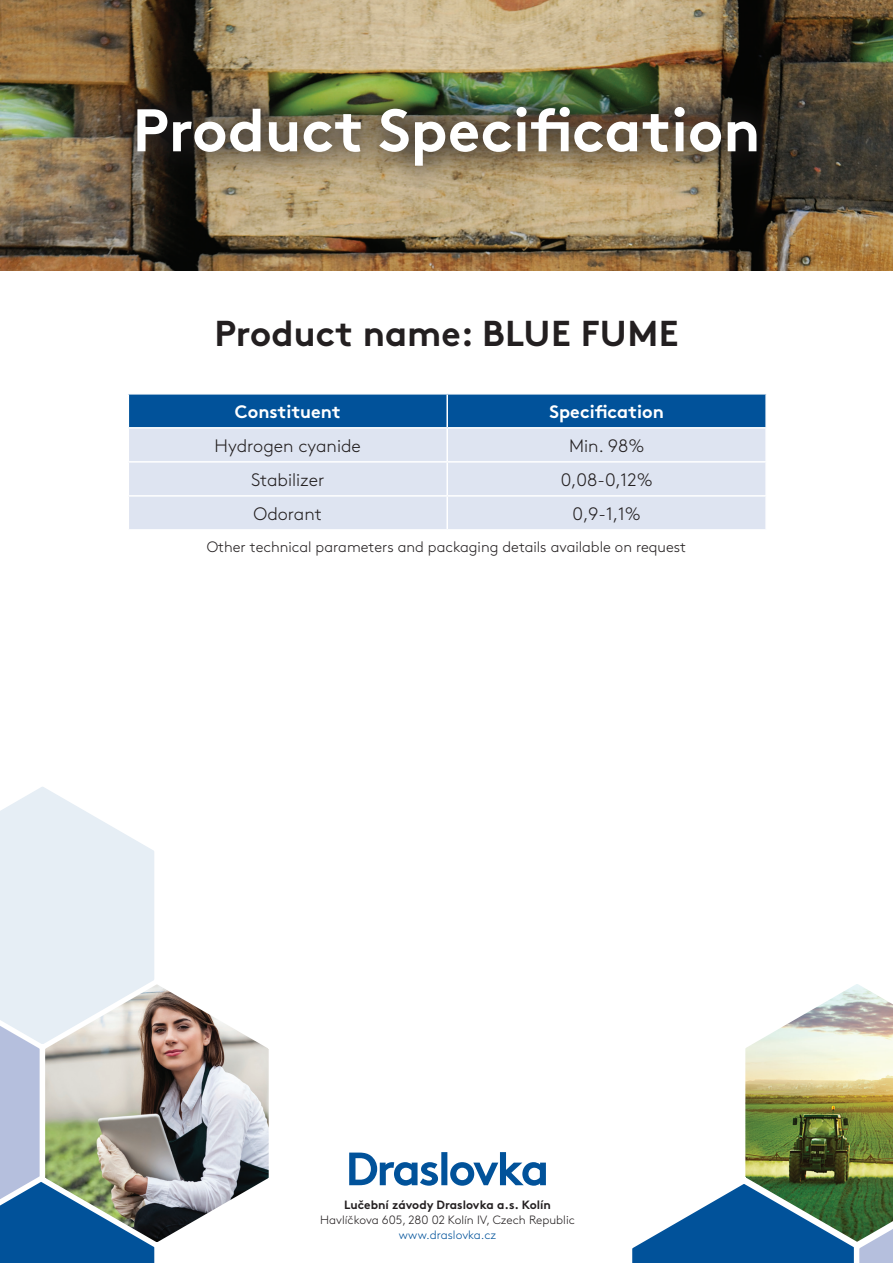
<style>
.page{position:relative;width:893px;height:1263px;background:#fff}
.page>*{position:absolute;margin:0;border:0;box-sizing:border-box;transform-origin:0 0}
.t1{font:700 60px "Brown Pro";color:#fff}
.t2{font:700 36px "Brown Pro";color:#231f20}
.t3{font:300 18px "Brown Pro";color:#231f20}
.t4{font:700 18px "Brown Pro";color:#fff}
.t5{font:300 15px "Brown Pro";color:#231f20}
.t6{font:300 12px "Brown Pro";color:#231f20}
.t7{font:700 12px "Brown Pro";color:#231f20}
.t8{font:300 12px "Brown Pro";color:#01529a}
</style>
<div class="page">
<img style="left:0;top:0;width:893px;height:270px">
<svg style="left:349px;top:1152px;width:197px;height:34px"></svg>
<svg style="left:162px;top:987px;width:107px;height:253px"></svg>
<svg style="left:0;top:787px;width:162px;height:476px"></svg>
<img style="left:98px;top:70px;width:696px;height:131px">
<img style="left:632px;top:984px;width:261px;height:279px">
<div style="left:129px;top:395px;width:636px;height:32px;background:#01529a"></div>
<div style="left:129px;top:429px;width:636px;height:100px;background:#dee4f1"></div>
<hr style="left:446px;top:395px;width:2px;height:32px;background:#fff">
<hr style="left:446px;top:429px;width:2px;height:32px;background:#fff">
<hr style="left:128px;top:461px;width:319px;height:2px;background:#fff">
<hr style="left:447px;top:461px;width:320px;height:2px;background:#fff">
<hr style="left:446px;top:463px;width:2px;height:32px;background:#fff">
<hr style="left:128px;top:495px;width:319px;height:2px;background:#fff">
<hr style="left:447px;top:495px;width:320px;height:2px;background:#fff">
<hr style="left:446px;top:497px;width:2px;height:32px;background:#fff">
<p class="t1" style="left:133px;top:82px;width:629px">Product Specification</p>
<p class="t2" style="left:214px;top:304px;width:466px">Product name: BLUE FUME</p>
<p class="t4" style="left:235px;top:397px;width:107px">Constituent</p>
<p class="t4" style="left:549px;top:397px;width:116px">Specification</p>
<p class="t3" style="left:215px;top:432px;width:148px">Hydrogen cyanide</p>
<p class="t3" style="left:569px;top:432px;width:77px">Min. 98%</p>
<p class="t3" style="left:251px;top:466px;width:75px">Stabilizer</p>
<p class="t3" style="left:561px;top:466px;width:94px">0,08-0,12%</p>
<p class="t3" style="left:254px;top:500px;width:70px">Odorant</p>
<p class="t3" style="left:573px;top:500px;width:70px">0,9-1,1%</p>
<p class="t5" style="left:207px;top:536px;width:481px">Other technical parameters and packaging details available on request</p>
<p class="t7" style="left:344px;top:1195px;width:208px">Lučební závody Draslovka a.s. Kolín</p>
<p class="t6" style="left:320px;top:1211px;width:256px">Havlíčkova 605, 280 02 Kolín IV, Czech Republic</p>
<p class="t8" style="left:399px;top:1226px;width:99px">www.draslovka.cz</p>
</div>
